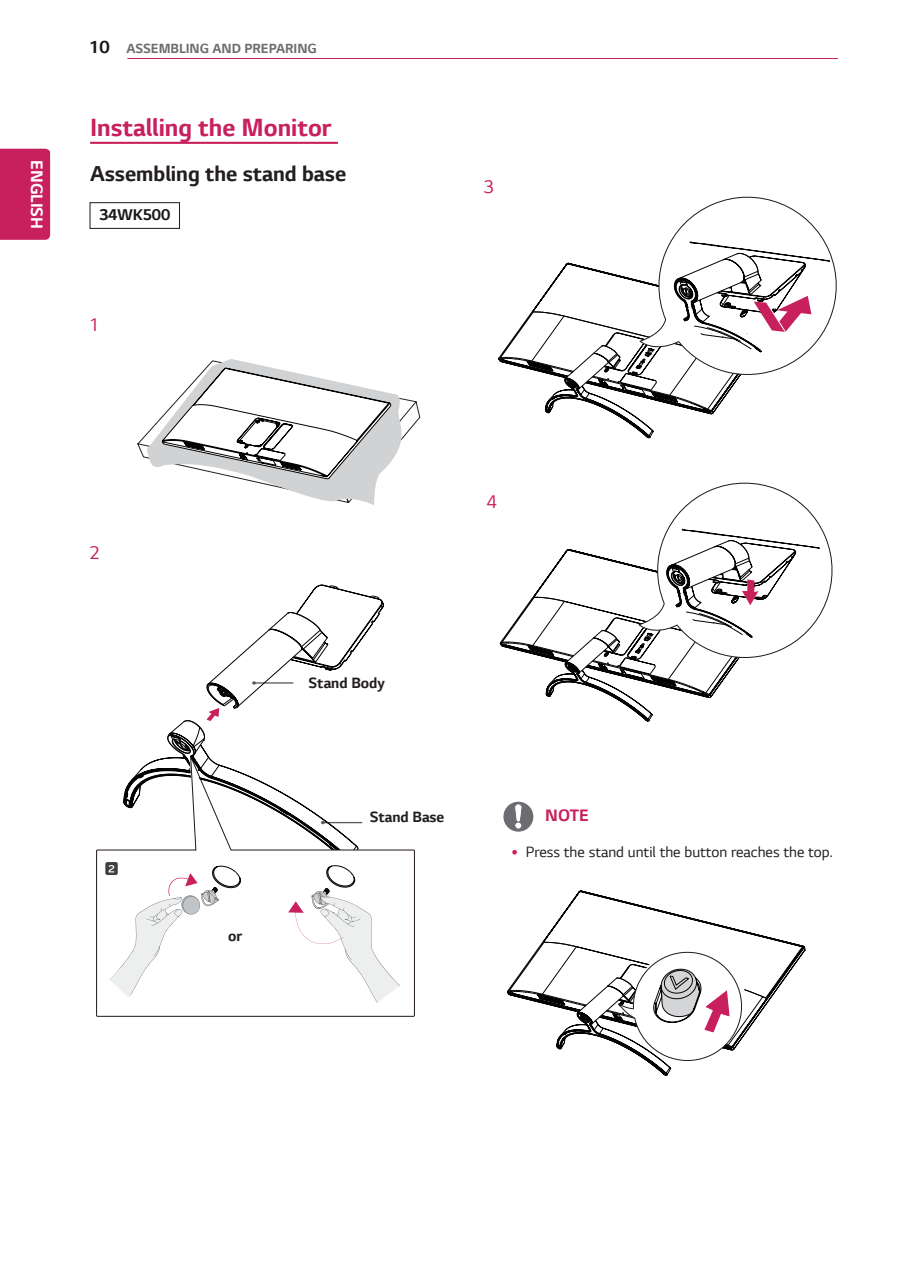
<style>
.page{position:relative;width:903px;height:1275px;background:#fff}
.page>*{position:absolute;margin:0;border:0;box-sizing:border-box;transform-origin:0 0}
.Title-1{font:700 26.25px "LG Smart";color:#c8205d}
.Title-2{font:700 22.75px "LG Smart";color:#231f20}
.t1{font:700 21px "LG Smart";color:#fff}
._1-Body{font:19.25px "LG Smart";color:#c8205d}
.t2{font:700 18.38px "LG Smart";color:#1a161a}
.t3{font:700 17.5px "LG Smart";color:#fff}
.Title-note{font:700 17.5px "LG Smart";color:#c8205d}
.Body-Bold-Center{font:700 16.45px "LG Smart";color:#1a161a}
.Body-Bullet{font:15.75px "LG Smart";color:#231f20}
._1-Body-2{font:700 15.75px "LG Smart";color:#231f20}
.Body{font:700 15.75px "LG Smart";color:#231f20}
.t4{font:700 14px "LG Smart";color:#6c6d70}
</style>
<div class="page">
<hr style="left:127px;top:58px;width:711px;height:1px;background:#c8205d">
<div style="left:0;top:149px;width:50px;height:91px;background:#c8205d"></div>
<svg style="left:498px;top:197px;width:338px;height:218px"></svg>
<svg style="left:499px;top:335px;width:206px;height:104px"></svg>
<svg style="left:499px;top:482px;width:334px;height:193px"></svg>
<svg style="left:506px;top:620px;width:221px;height:199px"></svg>
<svg style="left:507px;top:890px;width:299px;height:186px"></svg>
<svg style="left:137px;top:359px;width:283px;height:146px"></svg>
<svg style="left:211px;top:598px;width:173px;height:83px"></svg>
<svg style="left:96px;top:849px;width:319px;height:168px"></svg>
<div style="left:105px;top:862px;width:13px;height:13px;background:#404043;border-radius:2px"></div>
<svg style="left:108px;top:681px;width:292px;height:322px"></svg>
<svg style="left:503px;top:802px;width:30px;height:30px"></svg>
<svg style="left:89px;top:202px;width:91px;height:27px"></svg>
<hr style="left:90px;top:142px;width:248px;height:2px;background:#c8205d">
<p class="t3" style="left:49px;top:160px;width:70px;rotate:90deg">ENGLISH</p>
<h3 class="t1" style="left:50px;top:174px;width:43px;rotate:90deg">ENG</h3>
<p class="t2" style="left:89px;top:34px;width:22px">10</p>
<p class="t4" style="left:126px;top:38px;width:192px">ASSEMBLING AND PREPARING</p>
<p class="Title-1" style="left:90px;top:109px;width:243px">Installing the Monitor</p>
<p class="Title-2" style="left:90px;top:158px;width:258px">Assembling the stand base</p>
<p class="Body-Bold-Center" style="left:99px;top:203px;width:73px">34WK500</p>
<p class="_1-Body" style="left:89px;top:312px;width:12px">1</p>
<p class="_1-Body" style="left:483px;top:174px;width:12px">3</p>
<p class="_1-Body" style="left:89px;top:540px;width:12px">2</p>
<p class="_1-Body" style="left:486px;top:489px;width:12px">4</p>
<p class="Body" style="left:228px;top:926px;width:16px">or</p>
<p class="_1-Body-2" style="left:309px;top:673px;width:78px">Stand Body</p>
<p class="_1-Body-2" style="left:370px;top:806px;width:76px">Stand Base</p>
<p class="Title-note" style="left:545px;top:803px;width:45px">NOTE</p>
<p class="Body-Bullet" style="left:526px;top:842px;width:308px">Press the stand until the button reaches the top.</p>
</div>
